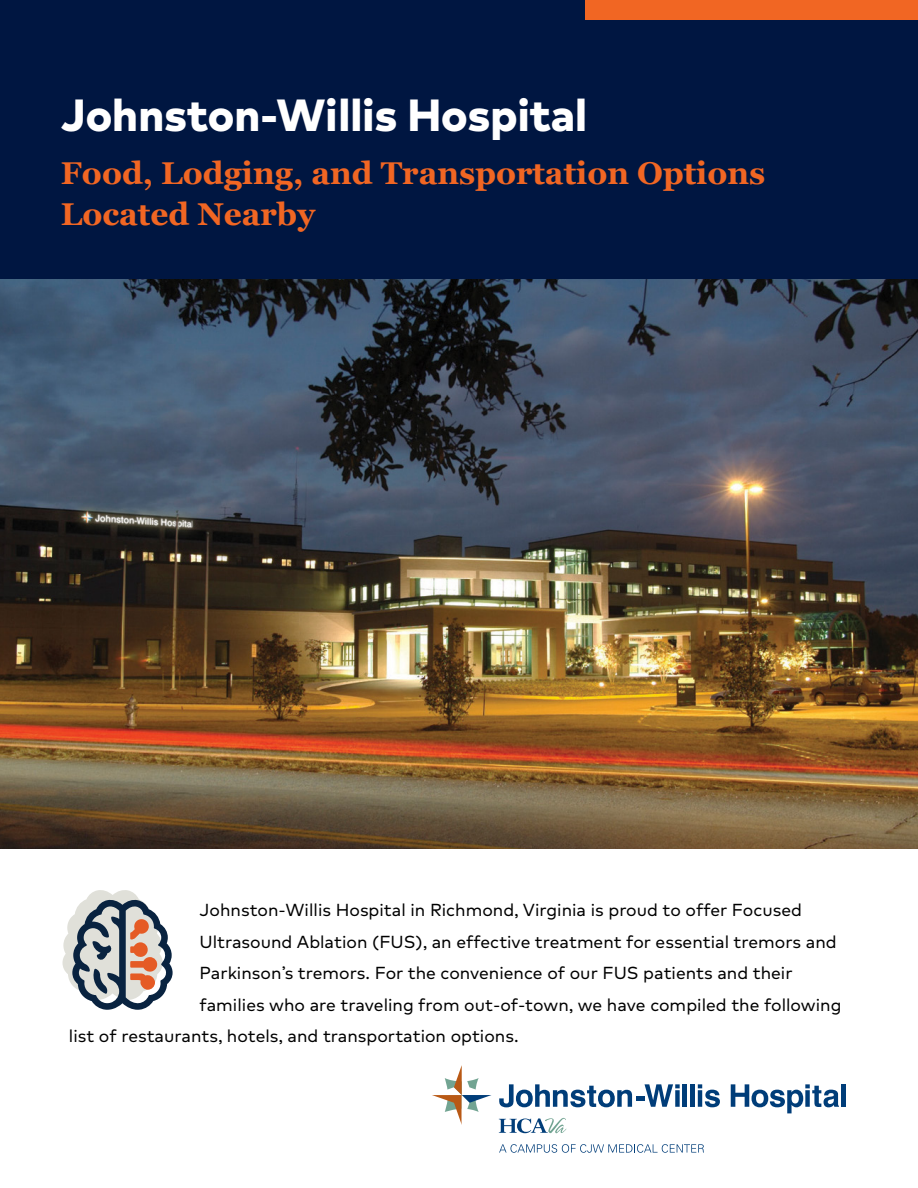
<style>
.page{position:relative;width:918px;height:1188px;background:#fff}
.page>*{position:absolute;margin:0;border:0;box-sizing:border-box;transform-origin:0 0}
.t1{font:800 45px "Markfor HCA";color:#fff}
.t2{font:700 31.5px/40.5px "Georgia";color:#f16623}
.t3{font:17.4px "Markfor HCA";color:#000}
</style>
<div class="page">
<img style="left:0;top:278px;width:918px;height:571px">
<div style="left:0;top:0;width:918px;height:278px;background:#001641"></div>
<div style="left:585px;top:0;width:333px;height:20px;background:#f16623"></div>
<svg style="left:62px;top:890px;width:111px;height:120px"></svg>
<svg style="left:432px;top:1065px;width:60px;height:60px"></svg>
<svg style="left:499px;top:1118px;width:67px;height:15px"></svg>
<svg style="left:499px;top:1084px;width:133px;height:23px"></svg>
<div style="left:636px;top:1096px;width:8px;height:5px;background:#003d79"></div>
<svg style="left:645px;top:1084px;width:35px;height:23px"></svg>
<hr style="left:683px;top:1084px;width:4px;height:23px;background:#003d79">
<div style="left:690px;top:1084px;width:5px;height:23px;background:#003d79"></div>
<svg style="left:698px;top:1084px;width:22px;height:23px"></svg>
<svg style="left:731px;top:1084px;width:108px;height:29px"></svg>
<hr style="left:842px;top:1084px;width:4px;height:23px;background:#003d79">
<svg style="left:499px;top:1144px;width:205px;height:9px"></svg>
<p class="t1" style="left:61px;top:81px;width:528px">Johnston-Willis Hospital</p>
<h1 class="t2" style="left:61px;top:153px;width:706px">Food, Lodging, and Transportation Options<br>Located Nearby</h1>
<p class="t3" style="left:200px;top:900px;width:604px">Johnston-Willis Hospital in Richmond, Virginia is proud to ofer Focused</p>
<p class="t3" style="left:200px;top:932px;width:639px">Ultrasound Ablation (FUS), an efective treatment for essential tremors and</p>
<p class="t3" style="left:200px;top:963px;width:595px">Parkinson’s tremors. For the convenience of our FUS patients and their</p>
<p class="t3" style="left:200px;top:995px;width:643px">families who are traveling from out-of-town, we have compiled the following</p>
<p class="t3" style="left:69px;top:1026px;width:451px">list of restaurants, hotels, and transportation options.</p>
</div>
